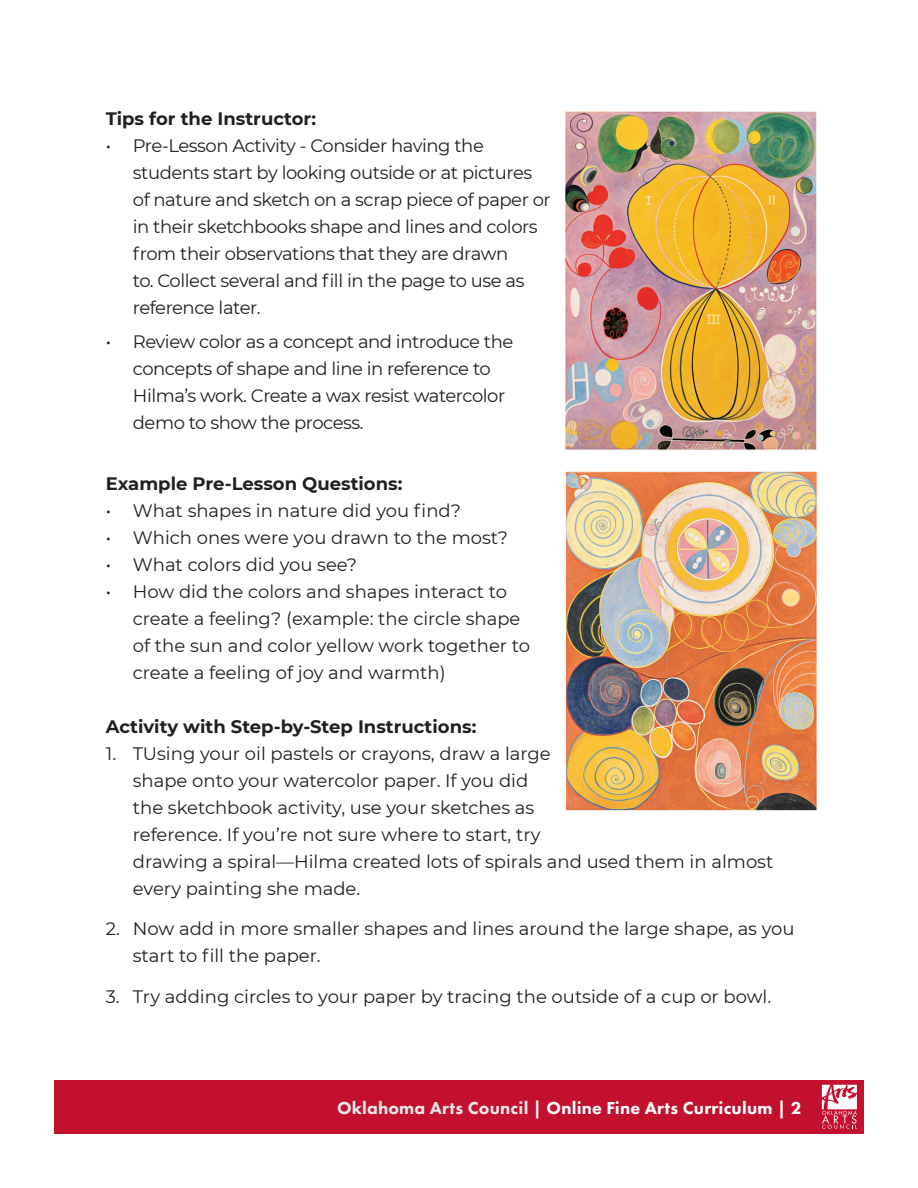
<style>
.page{position:relative;width:918px;height:1188px;background:#fff}
.page>*{position:absolute;margin:0;border:0;box-sizing:border-box;transform-origin:0 0}
.t1{font:18px/27px "Montserrat";letter-spacing:-.01em;color:#231f20}
.t2{font:700 18px "Montserrat";color:#231f20}
.t3{font:800 18px "Futura PT";letter-spacing:.01em;color:#fff}
.s1{color:#e6e7e9}
</style>
<div class="page">
<div style="left:54px;top:1080px;width:810px;height:54px;background:#c3102f"></div>
<svg style="left:822px;top:1085px;width:35px;height:44px"></svg>
<img style="left:565px;top:111px;width:252px;height:339px">
<img style="left:565px;top:471px;width:252px;height:340px">
<p class="t2" style="left:106px;top:106px;width:212px">Tips for the Instructor:</p>
<p class="t1" style="left:133px;top:132px;width:419px;text-indent:-27px">• Pre-Lesson Activity - Consider having the students start by looking outside or at pictures of nature and sketch on a scrap piece of paper or in their sketchbooks shape and lines and colors from their observations that they are drawn<br>to. Collect several and fill in the page to use as reference later.</p>
<p class="t1" style="left:133px;top:328px;width:382px;text-indent:-27px">• Review color as a concept and introduce the concepts of shape and line in reference to Hilma’s work. Create a wax resist watercolor demo to show the process.</p>
<p class="t2" style="left:106px;top:471px;width:298px">Example Pre-Lesson Questions:</p>
<p class="t1" style="left:106px;top:496px;width:357px">• What shapes in nature did you find?</p>
<p class="t1" style="left:106px;top:523px;width:404px">• Which ones were you drawn to the most?</p>
<p class="t1" style="left:106px;top:550px;width:253px">• What colors did you see?</p>
<p class="t1" style="left:133px;top:577px;width:399px;text-indent:-27px">• How did the colors and shapes interact to create a feeling? (example: the circle shape of the sun and color yellow work together to create a feeling of joy and warmth)</p>
<p class="t2" style="left:106px;top:714px;width:372px">Activity with Step-by-Step Instructions:</p>
<p class="t1" style="left:133px;top:739px;width:642px;text-indent:-27px">1. TUsing your oil pastels or crayons, draw a large<br>shape onto your watercolor paper. If you did<br>the sketchbook activity, use your sketches as<br>reference. If you’re not sure where to start, try<br>drawing a spiral—Hilma created lots of spirals and used them in almost every painting she made.</p>
<p class="t1" style="left:133px;top:915px;width:663px;text-indent:-27px">2. Now add in more smaller shapes and lines around the large shape, as you start to fill the paper.</p>
<p class="t1" style="left:106px;top:982px;width:667px">3. Try adding circles to your paper by tracing the outside of a cup or bowl.</p>
<p class="t3" style="left:337px;top:1097px;width:466px"><span class="s1">Oklahoma Arts Council</span> | Online Fine Arts Curriculum | 2</p>
</div>
